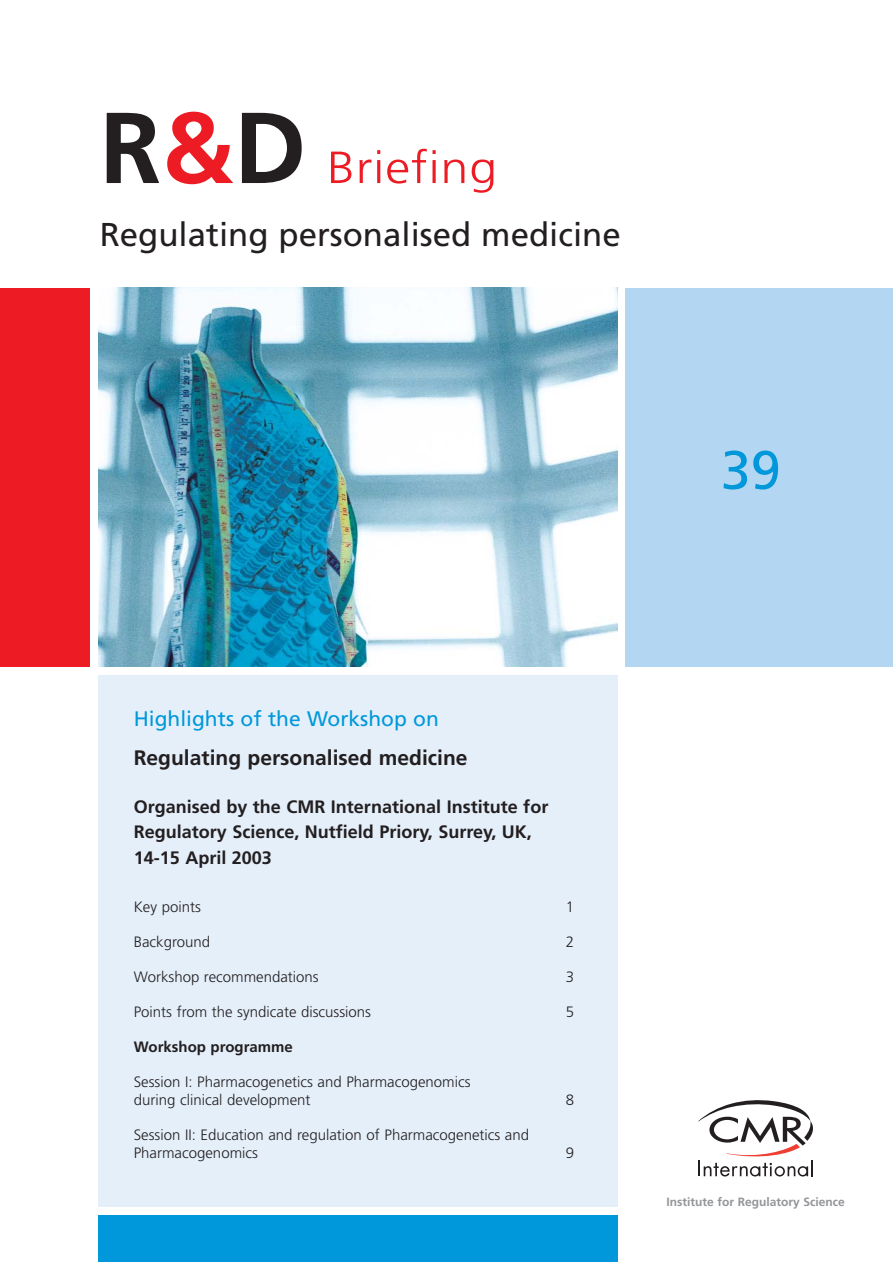
<style>
.page{position:relative;width:893px;height:1262px;background:#fff}
.page>*{position:absolute;margin:0;border:0;box-sizing:border-box;transform-origin:0 0}
.t1{font:700 100.5px "Frutiger";color:#231f20}
.t2{font:54px "Frutiger";color:#0098da}
.t3{font:300 45px "Frutiger";letter-spacing:.015em;color:#ed1c24;scale:1.11 1}
.t4{font:33px "Frutiger";color:#231f20}
.t5{font:700 21px "Frutiger";color:#231f20}
.t6{font:21px "Frutiger";color:#0098da}
.t7{font:700 18px/25.5px "Frutiger";color:#231f20}
.t8{font:300 15px/18px "Frutiger";color:#231f20}
.t9{font:700 15px "Frutiger";color:#231f20}
.t10{font:700 12px "Frutiger";color:#939598}
.s1{color:#ed1c24}
</style>
<div class="page">
<div style="left:625px;top:288px;width:267px;height:378px;background:#b3d7f2"></div>
<img style="left:98px;top:288px;width:519px;height:378px">
<svg style="left:698px;top:1100px;width:115px;height:76px"></svg>
<div style="left:0;top:288px;width:90px;height:378px;background:#ed1c24"></div>
<div style="left:98px;top:675px;width:519px;height:531px;background:#e4effa"></div>
<div style="left:98px;top:1215px;width:519px;height:47px;background:#0098da"></div>
<h1 class="t1" style="left:100px;top:108px;width:208px">R<span class="s1">&amp;</span>D</h1>
<h3 class="t3" style="left:327px;top:149px;width:155px">Briefing</h3>
<h3 class="t4" style="left:100px;top:221px;width:522px">Regulating personalised medicine</h3>
<h2 class="t2" style="left:720px;top:448px;width:62px">39</h2>
<h3 class="t6" style="left:134px;top:710px;width:307px">Highlights of the Workshop on</h3>
<h3 class="t5" style="left:134px;top:749px;width:335px">Regulating personalised medicine</h3>
<p class="t7" style="left:134px;top:795px;width:416px">Organised by the CMR International Institute for<br>Regulatory Science, Nutfield Priory, Surrey, UK,<br>14-15 April 2003</p>
<p class="t8" style="left:134px;top:898px;width:69px">Key points</p>
<p class="t8" style="left:566px;top:898px;width:10px">1</p>
<p class="t8" style="left:134px;top:933px;width:78px">Background</p>
<p class="t8" style="left:566px;top:933px;width:10px">2</p>
<p class="t8" style="left:134px;top:968px;width:186px">Workshop recommendations</p>
<p class="t8" style="left:566px;top:968px;width:10px">3</p>
<p class="t8" style="left:134px;top:1003px;width:239px">Points from the syndicate discussions</p>
<p class="t8" style="left:566px;top:1003px;width:10px">5</p>
<p class="t9" style="left:134px;top:1040px;width:161px">Workshop programme</p>
<p class="t8" style="left:134px;top:1073px;width:338px">Session I: Pharmacogenetics and Pharmacogenomics during clinical development</p>
<p class="t8" style="left:566px;top:1091px;width:10px">8</p>
<p class="t8" style="left:134px;top:1126px;width:397px">Session II: Education and regulation of Pharmacogenetics and<br>Pharmacogenomics</p>
<p class="t8" style="left:566px;top:1144px;width:10px">9</p>
<p class="t10" style="left:666px;top:1197px;width:180px">Institute for Regulatory Science</p>
</div>
